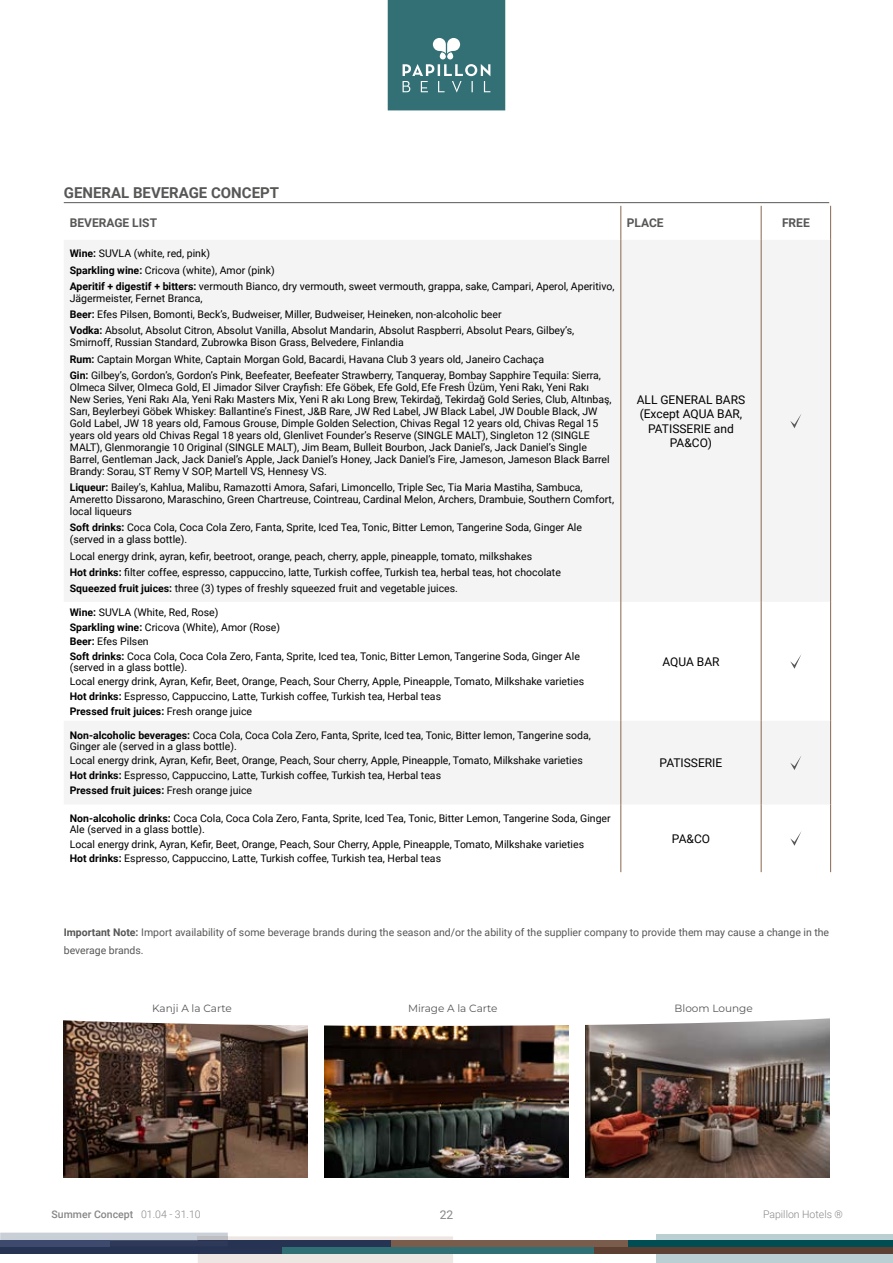
<style>
.page{position:relative;width:893px;height:1263px;background:#fff}
.page>*{position:absolute;margin:0;border:0;box-sizing:border-box;transform-origin:0 0}
.t1{font:700 15px "Roboto";color:#575756}
.t2{font:12px/14.4px "Roboto";color:#000;text-align:center}
.t3{font:700 12px "Roboto";color:#575756}
.t4{font:12px "Roboto";color:#878787}
.t5{font:10.5px/12px "Roboto";color:#000}
.t6{font:10.5px/18px "Roboto";color:#575756}
.t7{font:10.5px "Montserrat";color:#575756}
.t8{font:500 10.5px "Roboto";color:#878787}
.t9{font:300 10.5px "Roboto";color:#878787}
.s1{font-weight:700}
.s2{font-weight:300}
</style>
<div class="page">
<div style="left:656px;top:1234px;width:237px;height:29px;background:#bacfd1"></div>
<div style="left:582px;top:1247px;width:311px;height:7px;background:#5e4033"></div>
<div style="left:391px;top:1240px;width:245px;height:7px;background:#7a5c4d"></div>
<div style="left:628px;top:1240px;width:265px;height:7px;background:#004d54"></div>
<svg style="left:0;top:1232px;width:453px;height:31px"></svg>
<div style="left:0;top:1240px;width:109px;height:6px;background:#3d4a6e"></div>
<div style="left:282px;top:1247px;width:311px;height:7px;background:#307075"></div>
<img style="left:585px;top:1026px;width:244px;height:152px">
<img style="left:64px;top:1026px;width:244px;height:152px">
<img style="left:325px;top:1026px;width:243px;height:152px">
<svg style="left:63px;top:1018px;width:767px;height:8px"></svg>
<svg style="left:388px;top:0;width:117px;height:110px;background:#427b80"></svg>
<hr style="left:64px;top:202px;width:765px;height:1px;background:#575756">
<svg style="left:64px;top:240px;width:766px;height:564px;fill:#f4f4f4"></svg>
<hr style="left:620px;top:206px;width:1px;height:34px;background:#88674f">
<hr style="left:761px;top:206px;width:1px;height:34px;background:#88674f">
<hr style="left:830px;top:206px;width:1px;height:34px;background:#88674f">
<hr style="left:620px;top:240px;width:1px;height:362px;background:#88674f">
<hr style="left:761px;top:240px;width:1px;height:362px;background:#88674f">
<hr style="left:830px;top:240px;width:1px;height:362px;background:#88674f">
<hr style="left:620px;top:602px;width:1px;height:119px;background:#88674f">
<hr style="left:761px;top:602px;width:1px;height:119px;background:#88674f">
<hr style="left:830px;top:602px;width:1px;height:119px;background:#88674f">
<hr style="left:620px;top:721px;width:1px;height:83px;background:#88674f">
<hr style="left:761px;top:721px;width:1px;height:83px;background:#88674f">
<hr style="left:830px;top:721px;width:1px;height:83px;background:#88674f">
<hr style="left:620px;top:804px;width:1px;height:68px;background:#88674f">
<hr style="left:761px;top:804px;width:1px;height:68px;background:#88674f">
<hr style="left:830px;top:804px;width:1px;height:68px;background:#88674f">
<svg style="left:790px;top:413px;width:11px;height:15px"></svg>
<svg style="left:790px;top:654px;width:11px;height:15px"></svg>
<svg style="left:790px;top:755px;width:11px;height:15px"></svg>
<svg style="left:790px;top:832px;width:11px;height:14px"></svg>
<h1 class="t1" style="left:64px;top:182px;width:217px">GENERAL BEVERAGE CONCEPT</h1>
<p class="t3" style="left:70px;top:215px;width:89px">BEVERAGE LIST</p>
<p class="t3" style="left:627px;top:215px;width:38px">PLACE</p>
<p class="t3" style="left:782px;top:215px;width:29px">FREE</p>
<p class="t5" style="left:70px;top:245px;width:546px;line-height:16.2px"><span class="s1">Wine:</span> SUVLA (white, red, pink)<br><span class="s1">Sparkling wine:</span> Cricova (white), Amor (pink)<br><span class="s1">Aperitif + digestif + bitters:</span> vermouth Bianco, dry vermouth, sweet vermouth, grappa, sake, Campari, Aperol, Aperitivo,</p>
<p class="t5" style="left:70px;top:290px;width:506px;line-height:16.2px">Jägermeister, Fernet Branca,<br><span class="s1">Beer:</span> Efes Pilsen, Bomonti, Beck’s, Budweiser, Miller, Budweiser, Heineken, non-alcoholic beer<br><span class="s1">Vodka:</span> Absolut, Absolut Citron, Absolut Vanilla, Absolut Mandarin, Absolut Raspberri, Absolut Pears, Gilbey’s,</p>
<p class="t5" style="left:70px;top:334px;width:533px;line-height:16.2px">Smirnoff, Russian Standard, Zubrowka Bison Grass, Belvedere, Finlandia<br><span class="s1">Rum:</span> Captain Morgan White, Captain Morgan Gold, Bacardi, Havana Club 3 years old, Janeiro Cachaça<br><span class="s1">Gin:</span> Gilbey’s, Gordon’s, Gordon’s Pink, Beefeater, Beefeater Strawberry, Tanqueray, Bombay Sapphire Tequila: Sierra,</p>
<p class="t5" style="left:70px;top:381px;width:543px">Olmeca Silver, Olmeca Gold, El Jimador Silver Crayfish: Efe Göbek, Efe Gold, Efe Fresh Üzüm, Yeni Rakı, Yeni Rakı New Series, Yeni Rakı Ala, Yeni Rakı Masters Mix, Yeni R akı Long Brew, Tekirdağ, Tekirdağ Gold Series, Club, Altınbaş, Sarı, Beylerbeyi Göbek Whiskey: Ballantine’s Finest, J&amp;B Rare, JW Red Label, JW Black Label, JW Double Black, JW Gold Label, JW 18 years old, Famous Grouse, Dimple Golden Selection, Chivas Regal 12 years old, Chivas Regal 15 years old years old Chivas Regal 18 years old, Glenlivet Founder’s Reserve (SINGLE MALT), Singleton 12 (SINGLE MALT), Glenmorangie 10 Original (SINGLE MALT), Jim Beam, Bulleit Bourbon, Jack Daniel’s, Jack Daniel’s Single Barrel, Gentleman Jack, Jack Daniel’s Apple, Jack Daniel’s Honey, Jack Daniel’s Fire, Jameson, Jameson Black Barrel Brandy: Sorau, ST Remy V SOP, Martell VS, Hennesy VS.</p>
<p class="t5" style="left:70px;top:481px;width:546px"><span class="s1">Liqueur:</span> Bailey’s, Kahlua, Malibu, Ramazotti Amora, Safari, Limoncello, Triple Sec, Tia Maria Mastiha, Sambuca,<br>Ameretto Dissarono, Maraschino, Green Chartreuse, Cointreau, Cardinal Melon, Archers, Drambuie, Southern Comfort, local liqueurs</p>
<p class="t5" style="left:70px;top:521px;width:514px"><span class="s1">Soft drinks:</span> Coca Cola, Coca Cola Zero, Fanta, Sprite, Iced Tea, Tonic, Bitter Lemon, Tangerine Soda, Ginger Ale (served in a glass bottle).</p>
<p class="t5" style="left:70px;top:547px;width:493px;line-height:16.2px">Local energy drink, ayran, kefir, beetroot, orange, peach, cherry, apple, pineapple, tomato, milkshakes<br><span class="s1">Hot drinks:</span> filter coffee, espresso, cappuccino, latte, Turkish coffee, Turkish tea, herbal teas, hot chocolate<br><span class="s1">Squeezed fruit juices:</span> three (3) types of freshly squeezed fruit and vegetable juices.</p>
<p class="t2" style="left:637px;top:392px;width:110px">ALL GENERAL BARS (Except AQUA BAR,<br>PATISSERIE and<br>PA&amp;CO)</p>
<p class="t5" style="left:70px;top:604px;width:512px;line-height:14.7px"><span class="s1">Wine:</span> SUVLA (White, Red, Rose)<br><span class="s1">Sparkling wine:</span> Cricova (White), Amor (Rose)<br><span class="s1">Beer:</span> Efes Pilsen<br><span class="s1">Soft drinks:</span> Coca Cola, Coca Cola Zero, Fanta, Sprite, Iced tea, Tonic, Bitter Lemon, Tangerine Soda, Ginger Ale</p>
<p class="t5" style="left:70px;top:659px;width:516px;line-height:14.7px">(served in a glass bottle).<br>Local energy drink, Ayran, Kefir, Beet, Orange, Peach, Sour Cherry, Apple, Pineapple, Tomato, Milkshake varieties <span class="s1">Hot drinks:</span> Espresso, Cappuccino, Latte, Turkish coffee, Turkish tea, Herbal teas<br><span class="s1">Pressed fruit juices:</span> Fresh orange juice</p>
<p class="t2" style="left:662px;top:654px;width:59px">AQUA BAR</p>
<p class="t5" style="left:70px;top:730px;width:523px;line-height:10.5px"><span class="s1">Non-alcoholic beverages:</span> Coca Cola, Coca Cola Zero, Fanta, Sprite, Iced tea, Tonic, Bitter lemon, Tangerine soda,<br>Ginger ale (served in a glass bottle).</p>
<p class="t5" style="left:70px;top:753px;width:514px;line-height:14.7px">Local energy drink, Ayran, Kefir, Beet, Orange, Peach, Sour cherry, Apple, Pineapple, Tomato, Milkshake varieties<br><span class="s1">Hot drinks:</span> Espresso, Cappuccino, Latte, Turkish coffee, Turkish tea, Herbal teas<br><span class="s1">Pressed fruit juices:</span> Fresh orange juice</p>
<p class="t2" style="left:660px;top:755px;width:64px">PATISSERIE</p>
<p class="t5" style="left:70px;top:813px;width:542px;line-height:10.5px"><span class="s1">Non-alcoholic drinks:</span> Coca Cola, Coca Cola Zero, Fanta, Sprite, Iced Tea, Tonic, Bitter Lemon, Tangerine Soda, Ginger<br>Ale (served in a glass bottle).</p>
<p class="t5" style="left:70px;top:836px;width:516px;line-height:14.7px">Local energy drink, Ayran, Kefir, Beet, Orange, Peach, Sour Cherry, Apple, Pineapple, Tomato, Milkshake varieties<br><span class="s1">Hot drinks:</span> Espresso, Cappuccino, Latte, Turkish coffee, Turkish tea, Herbal teas</p>
<p class="t2" style="left:672px;top:831px;width:40px">PA&amp;CO</p>
<p class="t6" style="left:64px;top:923px;width:767px"><span class="s1">Important Note:</span> Import availability of some beverage brands during the season and/or the ability of the supplier company to provide them may cause a change in the beverage brands.</p>
<p class="t7" style="left:152px;top:1002px;width:81px">Kanji A la Carte</p>
<p class="t7" style="left:408px;top:1002px;width:91px">Mirage A la Carte</p>
<p class="t7" style="left:675px;top:1002px;width:80px">Bloom Lounge</p>
<p class="t8" style="left:52px;top:1207px;width:151px">Summer Concept <span class="s2">01.04 - 31.10</span></p>
<p class="t4" style="left:440px;top:1206px;width:15px">22</p>
<p class="t9" style="left:763px;top:1207px;width:81px">Papillon Hotels ®</p>
</div>
